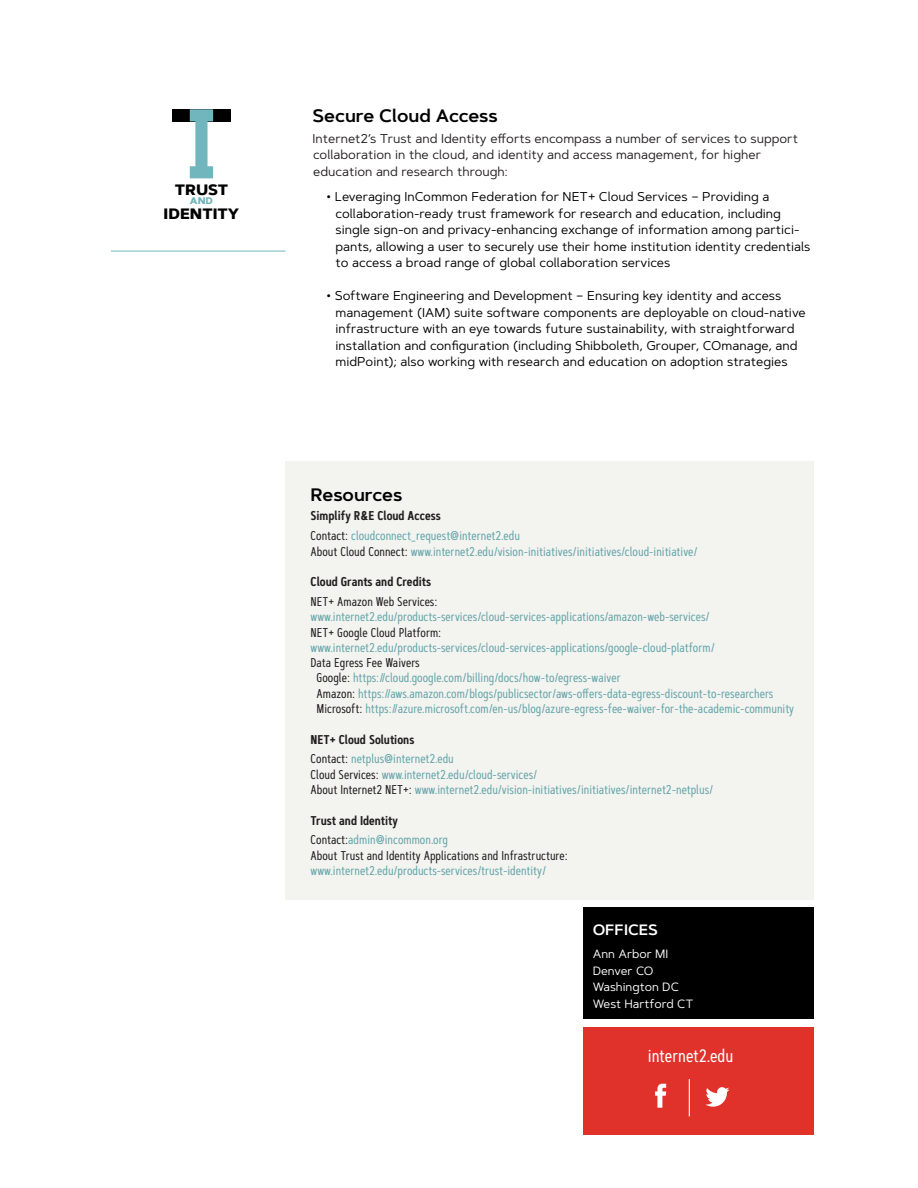
<style>
.page{position:relative;width:918px;height:1188px;background:#fff}
.page>*{position:absolute;margin:0;border:0;box-sizing:border-box;transform-origin:0 0}
.t1{font:600 18px "Artegra Sans";color:#000}
.t2{font:18px "Artegra Sans Condensed";color:#fff}
.t3{font:700 17.85px "Artegra Sans SC";color:#000}
.t4{font:600 15px "Artegra Sans";color:#fff}
.t5{font:12.75px/15.3px "Artegra Sans Condensed";color:#66a5ab}
.t6{font:12.75px/16.5px "Artegra Sans";color:#000}
.t7{font:12.75px/16.5px "Artegra Sans";color:#231f20}
.t8{font:12.75px "Artegra Sans Condensed";color:#231f20}
.t9{font:600 12.75px "Artegra Sans Condensed";color:#231f20}
.t10{font:12px/16.5px "Artegra Sans";color:#fff}
.t11{font:700 11.4px "Artegra Sans SC";color:#71b6bc}
.s1{font-weight:600;color:#231f20}
.s2{color:#231f20}
</style>
<div class="page">
<div style="left:285px;top:461px;width:528px;height:439px;background:#f3f4ef"></div>
<div style="left:583px;top:907px;width:230px;height:112px;background:#000"></div>
<div style="left:583px;top:1027px;width:230px;height:107px;background:#e0322b"></div>
<svg style="left:655px;top:1084px;width:11px;height:24px"></svg>
<hr style="left:689px;top:1079px;width:1px;height:37px;background:#fff">
<svg style="left:705px;top:1087px;width:24px;height:20px"></svg>
<div style="left:172px;top:109px;width:59px;height:12px;background:#000"></div>
<svg style="left:190px;top:109px;width:23px;height:69px"></svg>
<hr style="left:111px;top:251px;width:175px;height:1px;background:#71b6bc">
<h2 class="t3" style="left:175px;top:176px;width:55px">TRUST</h2>
<p class="t11" style="left:190px;top:192px;width:25px">AND</p>
<h2 class="t3" style="left:164px;top:199px;width:77px">IDENTITY</h2>
<h1 class="t1" style="left:313px;top:103px;width:187px">Secure Cloud Access</h1>
<p class="t7" style="left:313px;top:130px;width:487px">Internet2’s Trust and Identity efforts encompass a number of services to support collaboration in the cloud, and identity and access management, for higher education and research through:</p>
<p class="t6" style="left:336px;top:188px;width:476px;text-indent:-9px">• Leveraging InCommon Federation for NET+ Cloud Services – Providing a collaboration-ready trust framework for research and education, including single sign-on and privacy-enhancing exchange of information among partici&shy;pants, allowing a user to securely use their home institution identity credentials to access a broad range of global collaboration services</p>
<p class="t6" style="left:336px;top:287px;width:472px;text-indent:-9px">• Software Engineering and Development – Ensuring key identity and access management (IAM) suite software components are deployable on cloud-native infrastructure with an eye towards future sustainability, with straightforward installation and configuration (including Shibboleth, Grouper, COmanage, and midPoint); also working with research and education on adoption strategies</p>
<h1 class="t1" style="left:311px;top:481px;width:93px">Resources</h1>
<p class="t5" style="left:311px;top:506px;width:211px;line-height:19.8px"><span class="s1">Simplify R&amp;E Cloud Access<br></span><span class="s2">Contact:</span> cloudconnect_request@internet2.edu</p>
<p class="t5" style="left:311px;top:543px;width:389px"><span class="s2">About Cloud Connect:</span> www.internet2.edu/vision-initiatives/initiatives/cloud-initiative/</p>
<p class="t9" style="left:311px;top:572px;width:122px">Cloud Grants and Credits</p>
<p class="t8" style="left:311px;top:593px;width:128px">NET+ Amazon Web Services:</p>
<p class="t5" style="left:311px;top:609px;width:401px">www.internet2.edu/products-services/cloud-services-applications/amazon-web-services/</p>
<p class="t8" style="left:311px;top:623px;width:132px">NET+ Google Cloud Platform:</p>
<p class="t5" style="left:311px;top:640px;width:406px">www.internet2.edu/products-services/cloud-services-applications/google-cloud-platform/</p>
<p class="t5" style="left:317px;top:655px;width:479px;text-indent:-6px"><span class="s2">Data Egress Fee Waivers<br>Google:</span> https://cloud.google.com/billing/docs/how-to/egress-waiver<br><span class="s2">Amazon:</span> https://aws.amazon.com/blogs/publicsector/aws-offers-data-egress-discount-to-researchers <span class="s2">Microsoft:</span> https://azure.microsoft.com/en-us/blog/azure-egress-fee-waiver-for-the-academic-community</p>
<p class="t5" style="left:311px;top:729px;width:145px;line-height:19.8px"><span class="s1">NET+ Cloud Solutions<br></span><span class="s2">Contact:</span> netplus@internet2.edu</p>
<p class="t5" style="left:311px;top:766px;width:404px"><span class="s2">Cloud Services:</span> www.internet2.edu/cloud-services/<br><span class="s2">About Internet2 NET+:</span> www.internet2.edu/vision-initiatives/initiatives/internet2-netplus/</p>
<p class="t5" style="left:311px;top:810px;width:139px;line-height:19.8px"><span class="s1">Trust and Identity<br></span><span class="s2">Contact:</span>admin@incommon.org</p>
<p class="t8" style="left:311px;top:846px;width:259px">About Trust and Identity Applications and Infrastructure:</p>
<p class="t5" style="left:311px;top:863px;width:237px">www.internet2.edu/products-services/trust-identity/</p>
<p class="t4" style="left:593px;top:919px;width:67px">OFFICES</p>
<p class="t10" style="left:593px;top:946px;width:102px">Ann Arbor MI<br>Denver CO<br>Washington DC<br>West Hartford CT</p>
<h1 class="t2" style="left:648px;top:1043px;width:87px">internet2.edu</h1>
</div>
